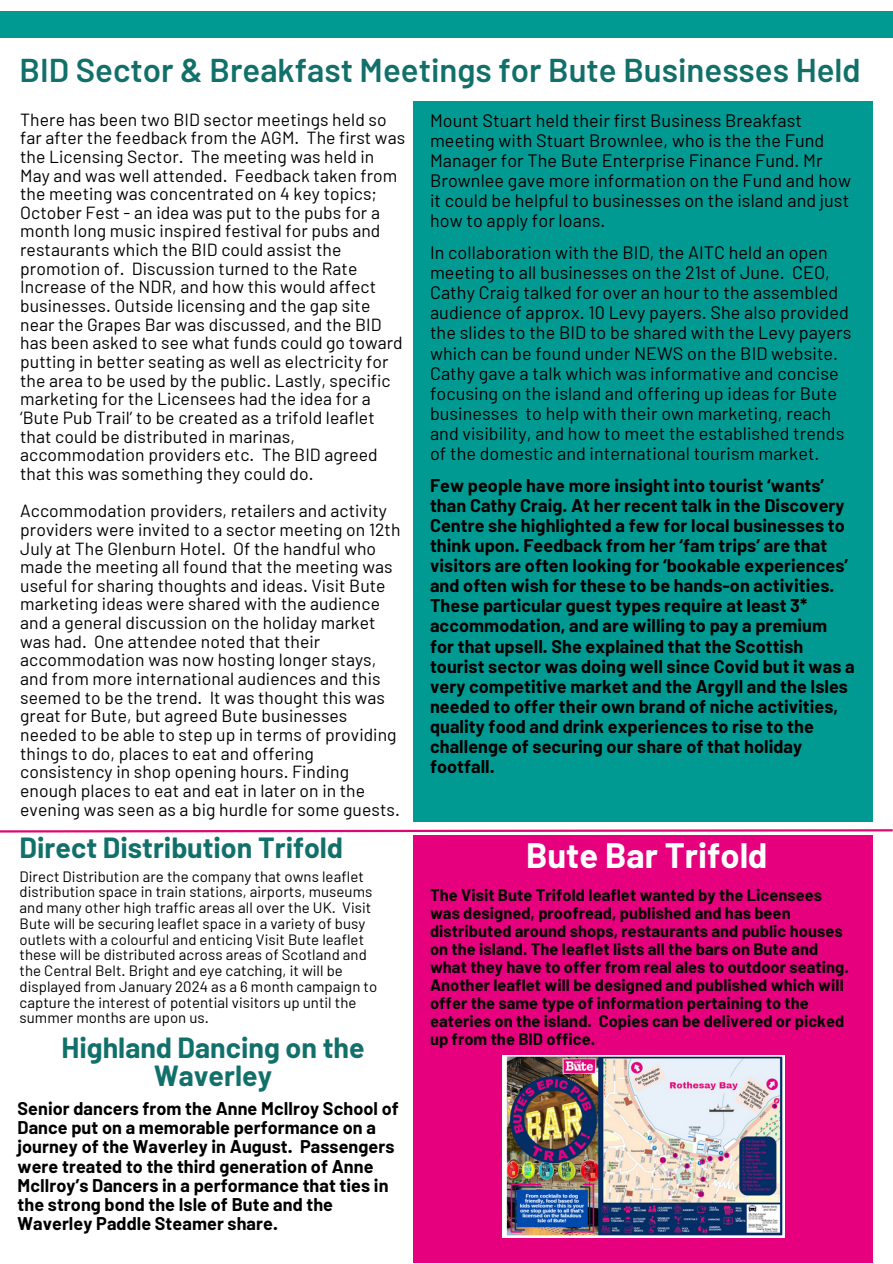
<style>
.page{position:relative;width:893px;height:1264px;background:#fff}
.page>*{position:absolute;margin:0;border:0;box-sizing:border-box;transform-origin:0 0}
.t1{font:700 34.5px "Barlow";color:#fff}
.t2{font:600 33px "Barlow";color:#12706a}
.t3{font:700 28.5px/28px "Barlow";color:#12706a;text-align:center}
.t4{font:700 18px/20.1px "Barlow";letter-spacing:.005em;color:#000}
.t5{font:18px/20.1px "Barlow";letter-spacing:.005em;color:#000}
.t6{font:17.55px/18.6px "Barlow";letter-spacing:.005em;color:#000}
.t7{font:700 16.35px/18px "Barlow";letter-spacing:.005em;color:#000}
.t8{font:15px/15.8px "Barlow";letter-spacing:.005em;color:#000}
</style>
<div class="page">
<div style="left:413px;top:102px;width:459px;height:719px;background:#009a92"></div>
<div style="left:0;top:11px;width:892px;height:27px;background:#009a92"></div>
<div style="left:413px;top:835px;width:459px;height:427px;background:#e6007e"></div>
<img style="left:502px;top:1055px;width:282px;height:182px">
<svg style="left:0;top:829px;width:892px;height:4px"></svg>
<p class="t2" style="left:20px;top:49px;width:842px">BID Sector &amp; Breakfast Meetings for Bute Businesses Held</p>
<p class="t6" style="left:20px;top:109px;width:386px">There has been two BID sector meetings held so far after the feedback from the AGM. The first was the Licensing Sector. The meeting was held in May and was well attended. Feedback taken from the meeting was concentrated on 4 key topics; October Fest - an idea was put to the pubs for a month long music inspired festival for pubs and restaurants which the BID could assist the promotion of. Discussion turned to the Rate Increase of the NDR, and how this would affect businesses. Outside licensing and the gap site near the Grapes Bar was discussed, and the BID has been asked to see what funds could go toward putting in better seating as well as electricity for the area to be used by the public. Lastly, specific marketing for the Licensees had the idea for a ‘Bute Pub Trail’ to be created as a trifold leaflet that could be distributed in marinas, accommodation providers etc. The BID agreed that this was something they could do.</p>
<p class="t6" style="left:20px;top:501px;width:382px">Accommodation providers, retailers and activity providers were invited to a sector meeting on 12th July at The Glenburn Hotel. Of the handful who made the meeting all found that the meeting was useful for sharing thoughts and ideas. Visit Bute marketing ideas were shared with the audience and a general discussion on the holiday market was had. One attendee noted that their accommodation was now hosting longer stays, and from more international audiences and this seemed to be the trend. It was thought this was great for Bute, but agreed Bute businesses needed to be able to step up in terms of providing things to do, places to eat and offering consistency in shop opening hours. Finding enough places to eat and eat in later on in the evening was seen as a big hurdle for some guests.</p>
<p class="t5" style="left:430px;top:110px;width:422px">Mount Stuart held their first Business Breakfast meeting with Stuart Brownlee, who is the the Fund Manager for The Bute Enterprise Finance Fund. Mr Brownlee gave more information on the Fund and how it could be helpful to businesses on the island and just how to apply for loans.</p>
<p class="t5" style="left:430px;top:242px;width:423px">In collaboration with the BID, the AITC held an open meeting to all businesses on the 21st of June. CEO, Cathy Craig talked for over an hour to the assembled audience of approx. 10 Levy payers. She also provided the slides to the BID to be shared with the Levy payers which can be found under NEWS on the BID website.<br>Cathy gave a talk which was informative and concise focusing on the island and offering up ideas for Bute businesses to help with their own marketing, reach and visibility, and how to meet the established trends of the domestic and international tourism market.</p>
<p class="t4" style="left:430px;top:474px;width:426px">Few people have more insight into tourist ‘wants’ than Cathy Craig. At her recent talk in the Discovery Centre she highlighted a few for local businesses to think upon. Feedback from her ‘fam trips’ are that visitors are often looking for ‘bookable experiences’ and often wish for these to be hands-on activities.<br>These particular guest types require at least 3* accommodation, and are willing to pay a premium for that upsell. She explained that the Scottish tourist sector was doing well since Covid but it was a very competitive market and the Argyll and the Isles needed to offer their own brand of niche activities, quality food and drink experiences to rise to the challenge of securing our share of that holiday footfall.</p>
<p class="t3" style="left:20px;top:832px;width:325px">Direct Distribution Trifold</p>
<p class="t8" style="left:20px;top:867px;width:359px">Direct Distribution are the company that owns leaflet distribution space in train stations, airports, museums and many other high traffic areas all over the UK. Visit Bute will be securing leaflet space in a variety of busy outlets with a colourful and enticing Visit Bute leaflet these will be distributed across areas of Scotland and the Central Belt. Bright and eye catching, it will be displayed from January 2024 as a 6 month campaign to capture the interest of potential visitors up until the summer months are upon us.</p>
<p class="t3" style="left:62px;top:1032px;width:305px">Highland Dancing on the<br>Waverley</p>
<p class="t4" style="left:18px;top:1098px;width:382px;line-height:19px">Senior dancers from the Anne McIlroy School of Dance put on a memorable performance on a journey of the Waverley in August. Passengers were treated to the third generation of Anne McIlroy’s Dancers in a performance that ties in the strong bond the Isle of Bute and the Waverley Paddle Steamer share.</p>
<p class="t1" style="left:526px;top:833px;width:243px">Bute Bar Trifold</p>
<p class="t7" style="left:430px;top:885px;width:420px">The Visit Bute Trifold leaflet wanted by the Licensees was designed, proofread, published and has been distributed around shops, restaurants and public houses on the island. The leaflet lists all the bars on Bute and what they have to offer from real ales to outdoor seating.<br>Another leaflet will be designed and published which will offer the same type of information pertaining to the eateries on the island. Copies can be delivered or picked up from the BID office.</p>
</div>
